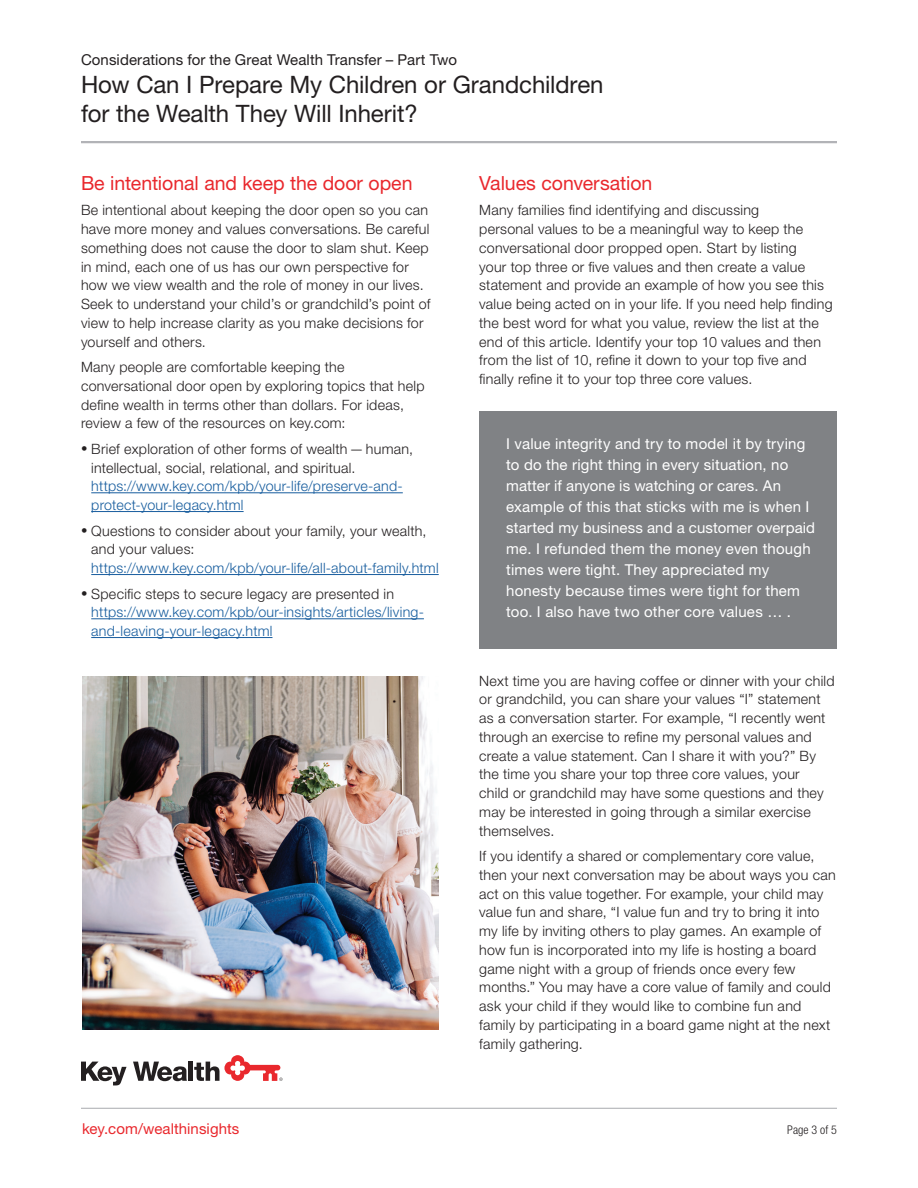
<style>
.page{position:relative;width:918px;height:1188px;background:#fff}
.page>*{position:absolute;margin:0;border:0;box-sizing:border-box;transform-origin:0 0}
.Headline_Title_-_23_26_Roman{font:24px/28.5px "Helvetica Neue LT Std";letter-spacing:-.005em;color:#231f20}
.Subhead_1_-_13_15_Roman__Red{font:19.5px "Helvetica Neue LT Std";letter-spacing:-.005em;color:#e9282d}
.Body_Copy_9_5_12_5_light_blk{font:15px/21px "Helvetica Neue LT Std";letter-spacing:.015em;color:#fff}
.Headline_Title_-_23_26_Roman-2{font:15px "Helvetica Neue LT Std";letter-spacing:.005em;color:#231f20}
.Bottom_URL_-_10_12_Roman__Red{font:15px "Helvetica Neue LT Std";letter-spacing:.005em;color:#e9282d}
.Body_Copy_9_5_12_5_light_blk-2{font:300 14.25px/18.8px "Helvetica Neue LT Std";letter-spacing:.02em;color:#231f20}
.Body_Copy_9_5_12_5_light_blk-3{font:300 14.25px/18.8px "Helvetica Neue LT Std";letter-spacing:.02em;color:#175d9e}
.Bottom_Page_Number_8_9_Light_Cond{font:300 condensed 12px "Helvetica Neue LT Std";letter-spacing:.005em;color:#231f20}
.s1{font-size:12.9px}
.s2{color:#175d9e}
.s3{font-size:12.9px;color:#231f20}
.s4{color:#231f20}
</style>
<div class="page">
<hr style="left:81px;top:1108px;width:756px;height:1px;background:#b2b3b7">
<hr style="left:91px;top:492px;width:312px;height:1px;background:#175d9e">
<hr style="left:91px;top:511px;width:153px;height:1px;background:#175d9e">
<hr style="left:91px;top:574px;width:348px;height:1px;background:#175d9e">
<hr style="left:91px;top:618px;width:333px;height:1px;background:#175d9e">
<hr style="left:91px;top:637px;width:181px;height:1px;background:#175d9e">
<div style="left:479px;top:411px;width:358px;height:238px;background:#808285"></div>
<svg style="left:81px;top:1062px;width:46px;height:23px"></svg>
<svg style="left:133px;top:1062px;width:54px;height:19px"></svg>
<div style="left:188px;top:1062px;width:5px;height:19px;background:#231f20"></div>
<svg style="left:194px;top:1055px;width:89px;height:26px"></svg>
<hr style="left:81px;top:141px;width:756px;height:2px;background:#b2b3b7">
<img style="left:82px;top:677px;width:357px;height:353px">
<p class="Headline_Title_-_23_26_Roman-2" style="left:81px;top:50px;width:378px">Considerations for the Great Wealth Transfer – Part Two</p>
<p class="Headline_Title_-_23_26_Roman" style="left:81px;top:70px;width:524px">How Can I Prepare My Children or Grandchildren for the Wealth They Will Inherit?</p>
<p class="Subhead_1_-_13_15_Roman__Red" style="left:81px;top:171px;width:333px">Be intentional and keep the door open</p>
<p class="Body_Copy_9_5_12_5_light_blk-2" style="left:81px;top:201px;width:351px">Be intentional about keeping the door open so you can have more money and values conversations. Be careful something does not cause the door to slam shut. Keep in mind, each one of us has our own perspective for how we view wealth and the role of money in our lives.<br>Seek to understand your child’s or grandchild’s point of view to help increase clarity as you make decisions for yourself and others.</p>
<p class="Body_Copy_9_5_12_5_light_blk-2" style="left:81px;top:357px;width:345px">Many people are comfortable keeping the conversational door open by exploring topics that help define wealth in terms other than dollars. For ideas, review a few of the resources on key.com:</p>
<p class="Body_Copy_9_5_12_5_light_blk-2" style="left:91px;top:439px;width:323px;text-indent:-10px"><span class="s1">•</span> Brief exploration of other forms of wealth—human, intellectual, social, relational, and spiritual. <span class="s2">https://www.key.com/kpb/your-life/preserve-and&shy;protect-your-legacy.html</span></p>
<p class="Body_Copy_9_5_12_5_light_blk-2" style="left:91px;top:521px;width:349px;text-indent:-10px"><span class="s1">•</span> Questions to consider about your family, your wealth, and your values: <span class="s2">https://www.key.com/kpb/your-life/all-about-family.html</span></p>
<p class="Body_Copy_9_5_12_5_light_blk-3" style="left:91px;top:584px;width:334px;text-indent:-10px"><span class="s3">•</span> <span class="s4">Specific steps to secure legacy are presented in </span>https://www.key.com/kpb/our-insights/articles/living&shy;and-leaving-your-legacy.html</p>
<p class="Subhead_1_-_13_15_Roman__Red" style="left:479px;top:171px;width:175px">Values conversation</p>
<p class="Body_Copy_9_5_12_5_light_blk-2" style="left:479px;top:201px;width:355px">Many families find identifying and discussing<br>personal values to be a meaningful way to keep the conversational door propped open. Start by listing<br>your top three or five values and then create a value statement and provide an example of how you see this value being acted on in your life. If you need help finding the best word for what you value, review the list at the end of this article. Identify your top 10 values and then from the list of 10, refine it down to your top five and finally refine it to your top three core values.</p>
<p class="Body_Copy_9_5_12_5_light_blk" style="left:506px;top:433px;width:310px">I value integrity and try to model it by trying to do the right thing in every situation, no matter if anyone is watching or cares. An example of this that sticks with me is when I started my business and a customer overpaid me. I refunded them the money even though times were tight. They appreciated my honesty because times were tight for them too. I also have two other core values … .</p>
<p class="Body_Copy_9_5_12_5_light_blk-2" style="left:479px;top:671px;width:357px">Next time you are having coffee or dinner with your child or grandchild, you can share your values “I” statement as a conversation starter. For example, “I recently went through an exercise to refine my personal values and create a value statement. Can I share it with you?” By the time you share your top three core values, your<br>child or grandchild may have some questions and they may be interested in going through a similar exercise themselves.</p>
<p class="Body_Copy_9_5_12_5_light_blk-2" style="left:479px;top:846px;width:358px">If you identify a shared or complementary core value, then your next conversation may be about ways you can act on this value together. For example, your child may value fun and share, “I value fun and try to bring it into my life by inviting others to play games. An example of how fun is incorporated into my life is hosting a board game night with a group of friends once every few months.” You may have a core value of family and could ask your child if they would like to combine fun and family by participating in a board game night at the next family gathering.</p>
<p class="Bottom_URL_-_10_12_Roman__Red" style="left:82px;top:1120px;width:159px">key.com/wealthinsights</p>
<p class="Bottom_Page_Number_8_9_Light_Cond" style="left:787px;top:1123px;width:51px">Page 3 of 5</p>
</div>
